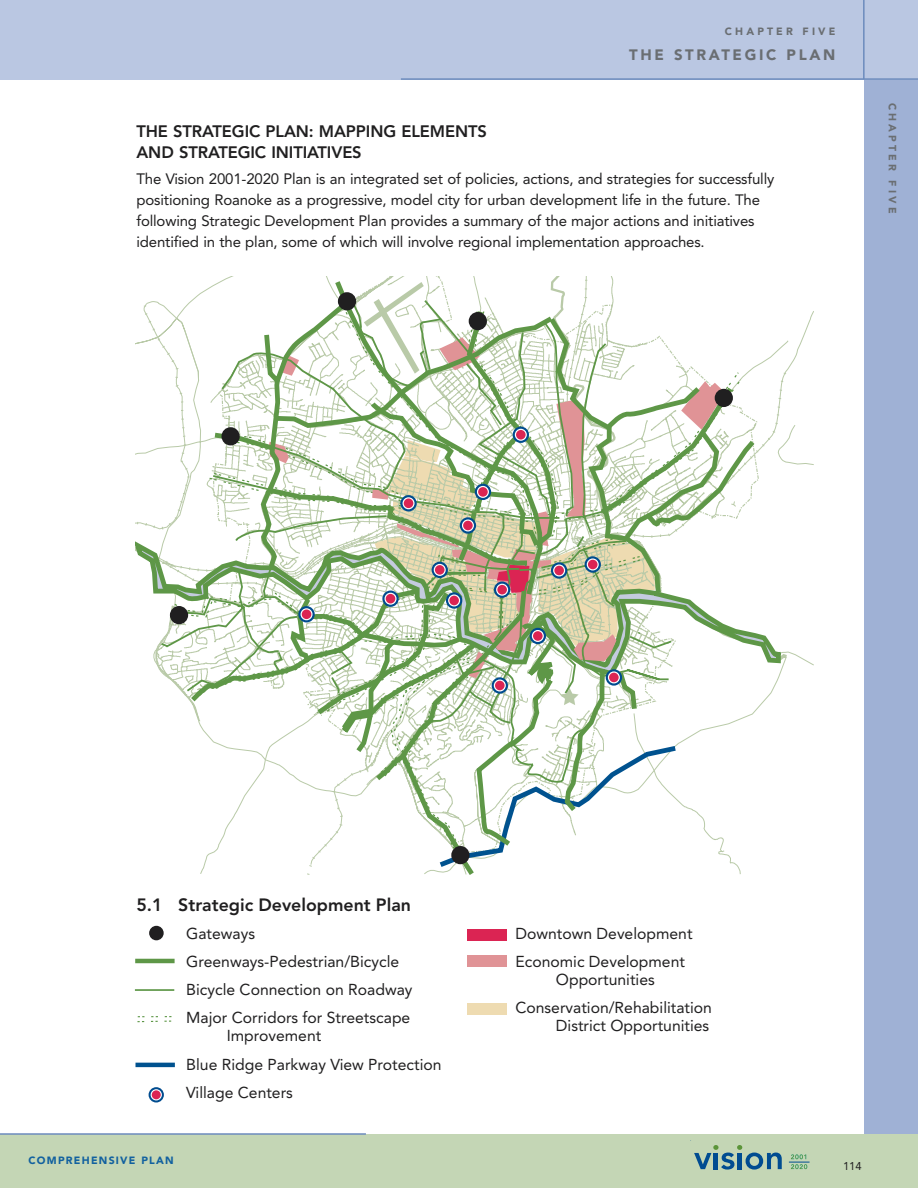
<style>
.page{position:relative;width:918px;height:1188px;background:#fff}
.page>*{position:absolute;margin:0;border:0;box-sizing:border-box;transform-origin:0 0}
.t1{font:800 17.7px "Avenir";color:#201f20}
.t2{font:800 16.5px/21px "Avenir";letter-spacing:-.005em;color:#201f20}
.t3{font:15.75px/28px "Avenir";color:#201f20}
.t4{font:15px/21px "Avenir";letter-spacing:-.01em;color:#201f20}
.t5{font:900 15px "Avenir";letter-spacing:.175em;color:#6a6e72}
.t6{font:11.25px "Avenir";color:#201f20}
.t7{font:900 10.5px "Avenir";letter-spacing:.3em;color:#6a6e72}
.t8{font:900 10.5px "Avenir";letter-spacing:.12em;color:#12619f}
</style>
<div class="page">
<div style="left:864px;top:77px;width:54px;height:1076px;background:#9fb1d5"></div>
<div style="left:0;top:0;width:918px;height:80px;background:#bac7e2"></div>
<div style="left:0;top:1134px;width:918px;height:54px;background:#c4d6b5"></div>
<hr style="left:0;top:1133px;width:366px;height:2px;background:#6c8bbd">
<hr style="left:401px;top:78px;width:517px;height:2px;background:#6c8bbd">
<svg style="left:690px;top:1140px;width:92px;height:30px"></svg>
<svg style="left:789px;top:1154px;width:21px;height:15px"></svg>
<hr style="left:863px;top:0;width:2px;height:79px;background:#6c8bbd">
<svg style="left:135px;top:277px;width:679px;height:598px"></svg>
<svg style="left:492px;top:677px;width:16px;height:17px"></svg>
<div style="left:494px;top:680px;width:11px;height:11px;background:#db2453;border-radius:50%"></div>
<div style="left:494px;top:680px;width:12px;height:12px;border:1px solid #fff;border-radius:50%"></div>
<svg style="left:530px;top:628px;width:16px;height:16px"></svg>
<div style="left:532px;top:631px;width:11px;height:10px;background:#db2453;border-radius:50%"></div>
<div style="left:532px;top:630px;width:12px;height:12px;border:1px solid #fff;border-radius:50%"></div>
<svg style="left:606px;top:669px;width:16px;height:17px"></svg>
<div style="left:608px;top:672px;width:11px;height:11px;background:#db2453;border-radius:50%"></div>
<div style="left:608px;top:671px;width:12px;height:12px;border:1px solid #fff;border-radius:50%"></div>
<svg style="left:585px;top:556px;width:16px;height:17px"></svg>
<div style="left:587px;top:559px;width:11px;height:11px;background:#db2453;border-radius:50%"></div>
<div style="left:587px;top:558px;width:12px;height:12px;border:1px solid #fff;border-radius:50%"></div>
<svg style="left:551px;top:562px;width:16px;height:17px"></svg>
<div style="left:554px;top:565px;width:11px;height:11px;background:#db2453;border-radius:50%"></div>
<div style="left:553px;top:564px;width:12px;height:12px;border:1px solid #fff;border-radius:50%"></div>
<svg style="left:494px;top:582px;width:16px;height:16px"></svg>
<div style="left:497px;top:584px;width:11px;height:11px;background:#db2453;border-radius:50%"></div>
<div style="left:496px;top:584px;width:12px;height:12px;border:1px solid #fff;border-radius:50%"></div>
<svg style="left:432px;top:562px;width:16px;height:16px"></svg>
<div style="left:434px;top:564px;width:11px;height:11px;background:#db2453;border-radius:50%"></div>
<div style="left:434px;top:564px;width:12px;height:12px;border:1px solid #fff;border-radius:50%"></div>
<svg style="left:446px;top:592px;width:16px;height:17px"></svg>
<div style="left:449px;top:595px;width:11px;height:11px;background:#db2453;border-radius:50%"></div>
<div style="left:448px;top:594px;width:12px;height:12px;border:1px solid #fff;border-radius:50%"></div>
<svg style="left:382px;top:591px;width:17px;height:16px"></svg>
<div style="left:385px;top:593px;width:11px;height:11px;background:#db2453;border-radius:50%"></div>
<div style="left:385px;top:593px;width:12px;height:12px;border:1px solid #fff;border-radius:50%"></div>
<svg style="left:298px;top:606px;width:17px;height:16px"></svg>
<div style="left:301px;top:609px;width:11px;height:11px;background:#db2453;border-radius:50%"></div>
<div style="left:301px;top:608px;width:12px;height:12px;border:1px solid #fff;border-radius:50%"></div>
<svg style="left:460px;top:517px;width:16px;height:17px"></svg>
<div style="left:463px;top:520px;width:10px;height:11px;background:#db2453;border-radius:50%"></div>
<div style="left:462px;top:519px;width:12px;height:12px;border:1px solid #fff;border-radius:50%"></div>
<svg style="left:475px;top:484px;width:16px;height:16px"></svg>
<div style="left:478px;top:486px;width:10px;height:11px;background:#db2453;border-radius:50%"></div>
<div style="left:477px;top:486px;width:12px;height:12px;border:1px solid #fff;border-radius:50%"></div>
<svg style="left:400px;top:495px;width:17px;height:16px"></svg>
<div style="left:403px;top:498px;width:11px;height:11px;background:#db2453;border-radius:50%"></div>
<div style="left:403px;top:497px;width:12px;height:12px;border:1px solid #fff;border-radius:50%"></div>
<svg style="left:513px;top:427px;width:16px;height:16px"></svg>
<div style="left:515px;top:429px;width:11px;height:11px;background:#db2453;border-radius:50%"></div>
<div style="left:515px;top:429px;width:12px;height:12px;border:1px solid #fff;border-radius:50%"></div>
<div style="left:222px;top:427px;width:18px;height:18px;background:#201f20;border-radius:50%"></div>
<div style="left:451px;top:846px;width:19px;height:18px;background:#201f20;border-radius:50%"></div>
<div style="left:170px;top:606px;width:18px;height:18px;background:#201f20;border-radius:50%"></div>
<div style="left:715px;top:389px;width:18px;height:18px;background:#201f20;border-radius:50%"></div>
<div style="left:469px;top:312px;width:18px;height:18px;background:#201f20;border-radius:50%"></div>
<div style="left:338px;top:292px;width:18px;height:18px;background:#201f20;border-radius:50%"></div>
<div style="left:467px;top:1003px;width:39px;height:11px;background:#eedbb1"></div>
<svg style="left:137px;top:1016px;width:35px;height:7px"></svg>
<hr style="left:136px;top:1063px;width:39px;height:4px;background:#00528f">
<div style="left:467px;top:955px;width:39px;height:11px;background:#e09396"></div>
<div style="left:467px;top:929px;width:39px;height:11px;background:#db2453"></div>
<hr style="left:135px;top:959px;width:40px;height:4px;background:#5e9747">
<hr style="left:135px;top:989px;width:39px;height:2px;background:#5e9747">
<svg style="left:149px;top:1087px;width:15px;height:16px"></svg>
<div style="left:151px;top:1090px;width:10px;height:10px;background:#db2453;border-radius:50%"></div>
<div style="left:151px;top:1089px;width:11px;height:11px;border:1px solid #fff;border-radius:50%"></div>
<div style="left:149px;top:926px;width:15px;height:14px;background:#201f20;border-radius:50%"></div>
<p class="t7" style="left:725px;top:27px;width:112px">CHAPTER FIVE</p>
<p class="t5" style="left:629px;top:48px;width:208px">THE STRATEGIC PLAN</p>
<p class="t2" style="left:136px;top:122px;width:352px">THE STRATEGIC PLAN: MAPPING ELEMENTS<br>AND STRATEGIC INITIATIVES</p>
<p class="t4" style="left:136px;top:170px;width:639px">The Vision 2001-2020 Plan is an integrated set of policies, actions, and strategies for successfully positioning Roanoke as a progressive, model city for urban development life in the future. The following Strategic Development Plan provides a summary of the major actions and initiatives identified in the plan, some of which will involve regional implementation approaches.</p>
<p class="t7" style="left:897px;top:103px;width:112px;rotate:90deg">CHAPTER FIVE</p>
<p class="t1" style="left:136px;top:898px;width:276px">5.1 Strategic Development Plan</p>
<p class="t3" style="left:186px;top:921px;width:228px">Gateways<br>Greenways-Pedestrian/Bicycle<br>Bicycle Connection on Roadway<br>Major Corridors for Streetscape</p>
<p class="t3" style="left:186px;top:1023px;width:257px;text-indent:40px">Improvement<br>Blue Ridge Parkway View Protection<br>Village Centers</p>
<p class="t8" style="left:28px;top:1156px;width:147px">COMPREHENSIVE PLAN</p>
<p class="t3" style="left:515px;top:921px;width:179px">Downtown Development<br>Economic Development</p>
<p class="t3" style="left:515px;top:967px;width:198px;text-indent:40px">Opportunities<br>Conservation/Rehabilitation</p>
<p class="t3" style="left:556px;top:1013px;width:155px">District Opportunities</p>
<p class="t6" style="left:843px;top:1161px;width:20px">114</p>
</div>
